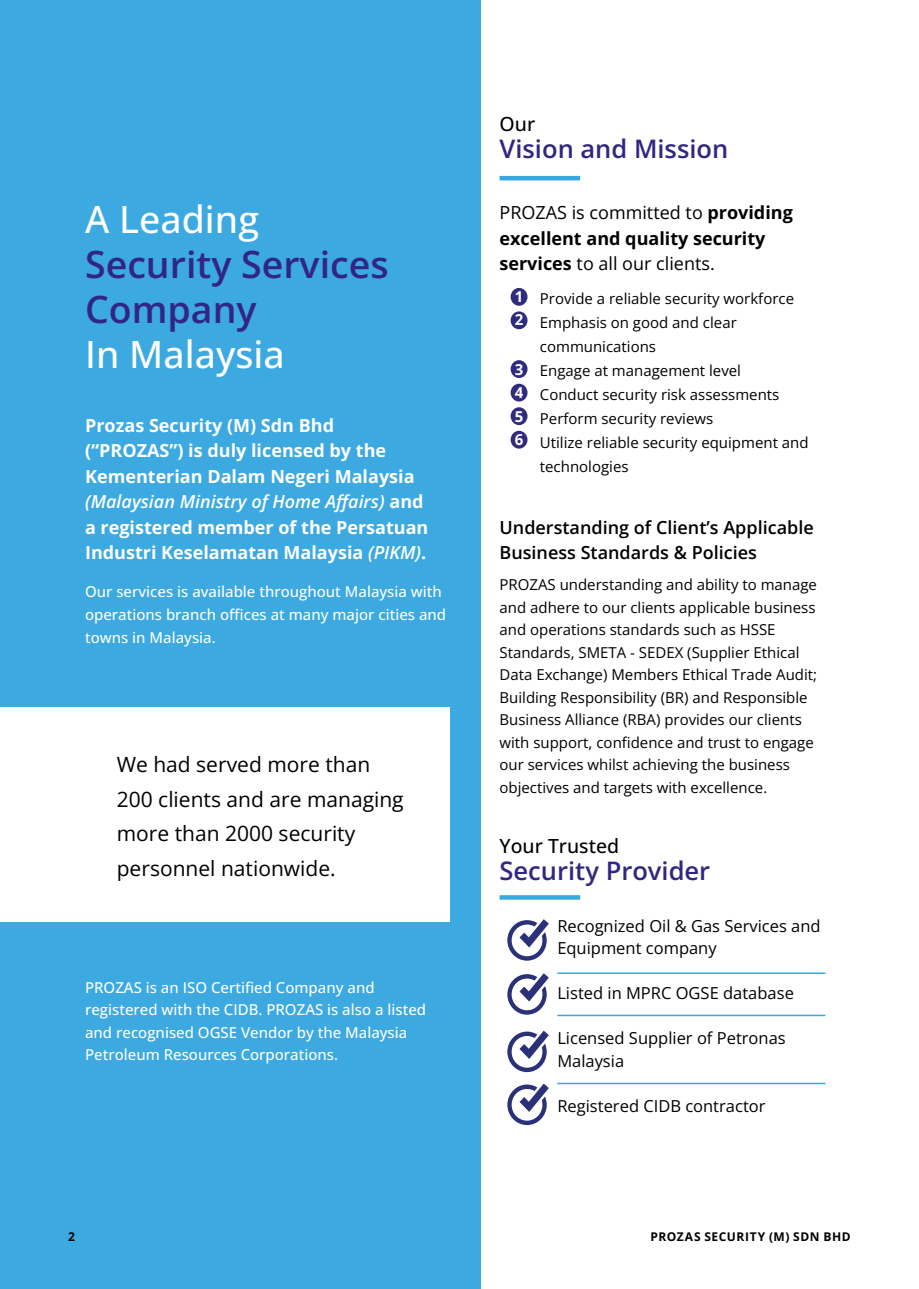
<style>
.page{position:relative;width:919px;height:1289px;background:#fff}
.page>*{position:absolute;margin:0;border:0;box-sizing:border-box;transform-origin:0 0}
.t1{font:600 37.5px/45px "Open Sans";color:#312783}
.t2{font:500 37.5px "Open Sans";color:#fff}
.t3{font:600 25.5px "Open Sans";color:#312783}
.t4{font:21px/34.5px "Open Sans";color:#000}
.t5{font:500 19.5px "Open Sans";color:#000}
.t6{font:700 18px/25.5px "Open Sans";color:#fff}
.t7{font:700 18px/25.5px "Open Sans";color:#000}
.t8{font:600 18px/25.5px "Open Sans";color:#000}
.t9{font:16.5px/22.5px "Open Sans";color:#000}
.t10{font:15px/22.5px "Open Sans";color:#000}
.t11{font:500 15px/22.5px "Open Sans";color:#fff}
.t12{font:700 15px/23.5px "Open Sans";color:#fff}
.t13{font:700 12px "Open Sans";letter-spacing:.045em;color:#000}
.s1{font-weight:600;font-style:italic}
.s2{font-weight:400}
</style>
<div class="page">
<div style="left:510px;top:360px;width:17px;height:18px;background:#2e2c7e;border-radius:50%"></div>
<div style="left:510px;top:384px;width:17px;height:17px;background:#2e2c7e;border-radius:50%"></div>
<div style="left:510px;top:407px;width:17px;height:18px;background:#2e2c7e;border-radius:50%"></div>
<div style="left:510px;top:431px;width:17px;height:17px;background:#2e2c7e;border-radius:50%"></div>
<div style="left:510px;top:311px;width:17px;height:18px;background:#2e2c7e;border-radius:50%"></div>
<div style="left:510px;top:288px;width:17px;height:18px;background:#2e2c7e;border-radius:50%"></div>
<div style="left:0;top:1px;width:480px;height:1287px;background:#3da9e1"></div>
<svg style="left:499px;top:895px;width:81px;height:4px"></svg>
<hr style="left:499px;top:176px;width:81px;height:4px;background:#36a9e1">
<div style="left:0;top:707px;width:449px;height:214px;background:#fff"></div>
<svg style="left:507px;top:919px;width:42px;height:41px"></svg>
<svg style="left:507px;top:973px;width:42px;height:41px"></svg>
<svg style="left:507px;top:1030px;width:42px;height:42px"></svg>
<svg style="left:507px;top:1083px;width:42px;height:42px"></svg>
<hr style="left:557px;top:972px;width:268px;height:1px;background:#36a9e1">
<hr style="left:557px;top:1014px;width:268px;height:2px;background:#36a9e1">
<hr style="left:557px;top:1082px;width:268px;height:2px;background:#36a9e1">
<h1 class="t2" style="left:85px;top:193px;width:175px">A Leading</h1>
<h1 class="t1" style="left:85px;top:241px;width:305px">Security Services<br>Company</h1>
<h1 class="t2" style="left:85px;top:328px;width:201px">In Malaysia</h1>
<p class="t6" style="left:85px;top:412px;width:345px">Prozas Security (M) Sdn Bhd (“PROZAS”) is duly licensed by the Kementerian Dalam Negeri Malaysia <span class="s1">(Malaysian Ministry of Home Affairs)</span> and a registered member of the Persatuan Industri Keselamatan Malaysia <span class="s1">(PIKM)</span>.</p>
<p class="t11" style="left:85px;top:580px;width:362px">Our services is available throughout Malaysia with operations branch offices at many major cities and towns in Malaysia.</p>
<h3 class="t4" style="left:117px;top:746px;width:288px">We had served more than<br>200 clients and are managing more than 2000 security personnel nationwide.</h3>
<p class="t11" style="left:85px;top:975px;width:342px">PROZAS is an ISO Certified Company and registered with the CIDB. PROZAS is also a listed and recognised OGSE Vendor by the Malaysia Petroleum Resources Corporations.</p>
<h3 class="t5" style="left:499px;top:110px;width:37px">Our</h3>
<h2 class="t3" style="left:499px;top:131px;width:230px">Vision and Mission</h2>
<p class="t7" style="left:499px;top:199px;width:295px"><span class="s2">PROZAS is committed to</span> providing excellent and quality security services <span class="s2">to all our clients.</span></p>
<p class="t12" style="left:514px;top:285px;width:10px;line-height:23px">1<br>2</p>
<p class="t12" style="left:514px;top:357px;width:10px;text-align:justify">3<br>4<br>5<br>6</p>
<p class="t10" style="left:540px;top:286px;width:270px;line-height:24px">Provide a reliable security workforce<br>Emphasis on good and clear communications<br>Engage at management level<br>Conduct security risk assessments<br>Perform security reviews<br>Utilize reliable security equipment and technologies</p>
<p class="t8" style="left:499px;top:514px;width:316px">Understanding of Client’s Applicable<br>Business Standards &amp; Policies</p>
<p class="t10" style="left:499px;top:573px;width:319px">PROZAS understanding and ability to manage and adhere to our clients applicable business and operations standards such as HSSE Standards, SMETA - SEDEX (Supplier Ethical Data Exchange) Members Ethical Trade Audit; Building Responsibility (BR) and Responsible Business Alliance (RBA) provides our clients with support, confidence and trust to engage our services whilst achieving the business objectives and targets with excellence.</p>
<h3 class="t5" style="left:499px;top:832px;width:121px">Your Trusted</h3>
<h2 class="t3" style="left:499px;top:853px;width:212px">Security Provider</h2>
<p class="t9" style="left:557px;top:913px;width:265px">Recognized Oil &amp; Gas Services and<br>Equipment company</p>
<p class="t9" style="left:557px;top:981px;width:238px">Listed in MPRC OGSE database</p>
<p class="t9" style="left:557px;top:1026px;width:230px">Licensed Supplier of Petronas<br>Malaysia</p>
<p class="t9" style="left:557px;top:1093px;width:210px">Registered CIDB contractor</p>
<p class="t13" style="left:68px;top:1228px;width:8px">2</p>
<p class="t13" style="left:650px;top:1228px;width:201px">PROZAS SECURITY (M) SDN BHD</p>
</div>
